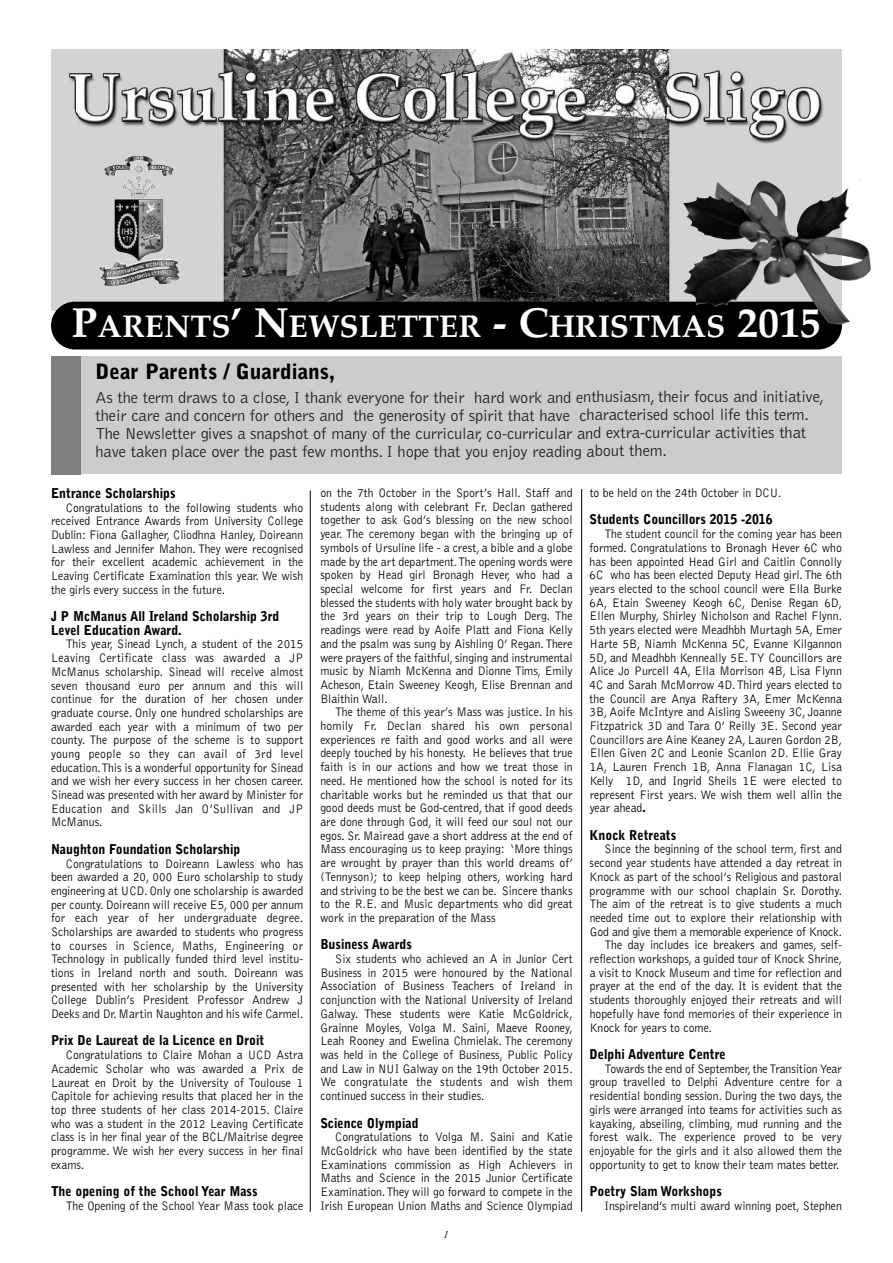
<style>
.page{position:relative;width:893px;height:1263px;background:#fff}
.page>*{position:absolute;margin:0;border:0;box-sizing:border-box;transform-origin:0 0}
.t1{font:700 31.5px "Palatino";color:#fff}
.t2{font:900 21px "Bell Gothic";color:#000}
.t3{font:300 16.5px/18px "Bell Gothic";letter-spacing:-.01em;color:#202020}
.t4{font:900 13.5px/13.6px "Bell Gothic";color:#000;scale:.92 1}
.t5{font:300 12.75px/13.6px "Bell Gothic";color:#000;text-align:justify;scale:.92 1}
.t6{font:italic 10.5px "Cochin";color:#000}
.s1{font-size:42px}
.s2{font-weight:900;font-size:13.5px}
</style>
<div class="page">
<div style="left:75px;top:356px;width:767px;height:118px;background:#ccc"></div>
<img style="left:51px;top:50px;width:791px;height:260px">
<div style="left:51px;top:302px;width:791px;height:47px;background:#000;border-radius:24px"></div>
<div style="left:51px;top:356px;width:30px;height:118px;background:#808080"></div>
<hr style="left:310px;top:490px;width:1px;height:722px;background:#000">
<hr style="left:581px;top:489px;width:1px;height:723px;background:#000">
<img style="left:100px;top:155px;width:80px;height:131px">
<img style="left:683px;top:178px;width:188px;height:147px">
<h1 class="t1" style="left:72px;top:308px;width:751px"><span class="s1">P</span>ARENTS<span class="s1">’ N</span>EWSLETTER <span class="s1">- C</span>HRISTMAS <span class="s1">2015</span></h1>
<h2 class="t2" style="left:96px;top:363px;width:241px">Dear Parents / Guardians,</h2>
<p class="t3" style="left:96px;top:389px;width:730px">As the term draws to a close, I thank everyone for their hard work and enthusiasm, their focus and initiative, their care and concern for others and the generosity of spirit that have characterised school life this term.<br>The Newsletter gives a snapshot of many of the curricular, co-curricular and extra-curricular activities that have taken place over the past few months. I hope that you enjoy reading about them.</p>
<p class="t4" style="left:51px;top:487px;width:137px">Entrance Scholarships</p>
<p class="t5" style="left:51px;top:501px;width:276px;text-indent:15px">Congratulations to the following students who received Entrance Awards from University College Dublin: Fiona Gallagher, Cliodhna Hanley, Doireann Lawless and Jennifer Mahon. They were recognised for their excellent academic achievement in the Leaving Certificate Examination this year. We wish the girls every success in the future.</p>
<p class="t4" style="left:51px;top:610px;width:250px">J P McManus All Ireland Scholarship 3rd<br>Level Education Award.</p>
<p class="t5" style="left:51px;top:638px;width:276px;text-indent:15px">This year, Sinead Lynch, a student of the 2015<br>Leaving Certificate class was awarded a JP McManus scholarship. Sinead will receive almost seven thousand euro per annum and this will continue for the duration of her chosen under graduate course. Only one hundred scholarships are awarded each year with a minimum of two per county. The purpose of the scheme is to support young people so they can avail of 3rd level education.This is a wonderful opportunity for Sinead and we wish her every success in her chosen career.<br>Sinead was presented with her award by Minister for Education and Skills Jan O’Sullivan and JP McManus.</p>
<p class="t4" style="left:51px;top:843px;width:207px">Naughton Foundation Scholarship</p>
<p class="t5" style="left:51px;top:857px;width:276px;text-indent:15px">Congratulations to Doireann Lawless who has been awarded a 20, 000 Euro scholarship to study engineering at UCD. Only one scholarship is awarded per county. Doireann will receive E5, 000 per annum for each year of her undergraduate degree.<br>Scholarships are awarded to students who progress to courses in Science, Maths, Engineering or Technology in publically funded third level institu&shy;tions in Ireland north and south. Doireann was presented with her scholarship by the University College Dublin’s President Professor Andrew J Deeks and Dr. Martin Naughton and his wife Carmel.</p>
<p class="t4" style="left:51px;top:1035px;width:233px">Prix De Laureat de la Licence en Droit</p>
<p class="t5" style="left:51px;top:1049px;width:276px;text-indent:15px">Congratulations to Claire Mohan a UCD Astra Academic Scholar who was awarded a Prix de Laureat en Droit by the University of Toulouse 1<br>Capitole for achieving results that placed her in the top three students of her class 2014-2015. Claire who was a student in the 2012 Leaving Certificate class is in her final year of the BCL/Maitrise degree programme. We wish her every success in her final exams.</p>
<p class="t4" style="left:51px;top:1185px;width:226px">The opening of the School Year Mass</p>
<p class="t5" style="left:66px;top:1199px;width:260px">The Opening of the School Year Mass took place</p>
<p class="t5" style="left:320px;top:487px;width:276px">on the 7th October in the Sport’s Hall. Staff and students along with celebrant Fr. Declan gathered together to ask God’s blessing on the new school year. The ceremony began with the bringing up of symbols of Ursuline life - a crest, a bible and a globe made by the art department.The opening words were spoken by Head girl Bronagh Hever, who had a special welcome for first years and Fr. Declan blessed the students with holy water brought back by the 3rd years on their trip to Lough Derg. The readings were read by Aoife Platt and Fiona Kelly and the psalm was sung by Aishling O’ Regan.There were prayers of the faithful, singing and instrumental music by Niamh McKenna and Dionne Tims, Emily Acheson, Etain Sweeney Keogh, Elise Brennan and Blaithin Wall.</p>
<p class="t5" style="left:320px;top:706px;width:276px;text-indent:15px">The theme of this year’s Mass was justice. In his homily Fr. Declan shared his own personal experiences re faith and good works and all were deeply touched by his honesty. He believes that true faith is in our actions and how we treat those in need. He mentioned how the school is noted for its charitable works but he reminded us that that our good deeds must be God-centred, that if good deeds are done through God, it will feed our soul not our egos. Sr. Mairead gave a short address at the end of Mass encouraging us to keep praying: ‘More things are wrought by prayer than this world dreams of’ (Tennyson); to keep helping others, working hard and striving to be the best we can be. Sincere thanks to the R.E. and Music departments who did great work in the preparation of the Mass</p>
<p class="t4" style="left:320px;top:939px;width:101px">Business Awards</p>
<p class="t5" style="left:320px;top:953px;width:276px;text-indent:15px">Six students who achieved an A in Junior Cert Business in 2015 were honoured by the National Association of Business Teachers of Ireland in conjunction with the National University of Ireland Galway. These students were Katie McGoldrick, Grainne Moyles, Volga M. Saini, Maeve Rooney, Leah Rooney and Ewelina Chmielak. The ceremony was held in the College of Business, Public Policy and Law in NUI Galway on the 19th October 2015.<br>We congratulate the students and wish them continued success in their studies.</p>
<p class="t4" style="left:320px;top:1117px;width:108px">Science Olympiad</p>
<p class="t5" style="left:320px;top:1131px;width:276px;text-indent:15px">Congratulations to Volga M. Saini and Katie McGoldrick who have been identified by the state Examinations commission as High Achievers in Maths and Science in the 2015 Junior Certificate Examination.They will go forward to compete in the Irish European Union Maths and Science Olympiad</p>
<p class="t6" style="left:444px;top:1227px;width:6px">1</p>
<p class="t5" style="left:590px;top:487px;width:210px">to be held on the 24th October in DCU.</p>
<p class="t4" style="left:590px;top:514px;width:201px">Students Councillors 2015 -2016</p>
<p class="t5" style="left:590px;top:528px;width:276px;text-indent:15px">The student council for the coming year has been formed. Congratulations to Bronagh Hever 6C who has been appointed Head Girl and Caitlin Connolly 6C who has been elected Deputy Head girl.The 6th years elected to the school council were Ella Burke 6A, Etain Sweeney Keogh 6C, Denise Regan 6D, Ellen Murphy, Shirley Nicholson and Rachel Flynn.<br>5th years elected were Meadhbh Murtagh 5A, Emer Harte 5B, Niamh McKenna 5C, Evanne Kilgannon 5D, and Meadhbh Kenneally 5E.TY Councillors are Alice Jo Purcell 4A, Ella Morrison 4B, Lisa Flynn 4C and Sarah McMorrow 4D.Third years elected to the Council are Anya Raftery 3A, Emer McKenna 3B, Aoife McIntyre and Aisling Sweeeny 3C, Joanne Fitzpatrick 3D and Tara O’ Reilly 3E. Second year Councillors are Aine Keaney 2A, Lauren Gordon 2B, Ellen Given 2C and Leonie Scanlon 2D. Ellie Gray 1A, Lauren French 1B, Anna Flanagan 1C, Lisa Kelly 1D, and Ingrid Sheils 1E were elected to represent First years. We wish them well allin the year ahead<span class="s2">.</span></p>
<p class="t4" style="left:590px;top:829px;width:96px">Knock Retreats</p>
<p class="t5" style="left:604px;top:843px;width:260px">Since the beginning of the school term, first and</p>
<p class="t5" style="left:590px;top:857px;width:276px">second year students have attended a day retreat in</p>
<p class="t5" style="left:590px;top:870px;width:276px">Knock as part of the school’s Religious and pastoral</p>
<p class="t5" style="left:590px;top:884px;width:276px">programme with our school chaplain Sr. Dorothy.</p>
<p class="t5" style="left:590px;top:898px;width:276px">The aim of the retreat is to give students a much</p>
<p class="t5" style="left:590px;top:911px;width:276px">needed time out to explore their relationship with</p>
<p class="t5" style="left:590px;top:925px;width:276px">God and give them a memorable experience of Knock.</p>
<p class="t5" style="left:604px;top:939px;width:260px">The day includes ice breakers and games, self-</p>
<p class="t5" style="left:590px;top:953px;width:276px">reflection workshops, a guided tour of Knock Shrine,</p>
<p class="t5" style="left:590px;top:966px;width:276px">a visit to Knock Museum and time for reflection and</p>
<p class="t5" style="left:590px;top:980px;width:276px">prayer at the end of the day. It is evident that the</p>
<p class="t5" style="left:590px;top:994px;width:276px">students thoroughly enjoyed their retreats and will</p>
<p class="t5" style="left:590px;top:1007px;width:276px">hopefully have fond memories of their experience in</p>
<p class="t5" style="left:590px;top:1021px;width:135px">Knock for years to come.</p>
<p class="t4" style="left:590px;top:1048px;width:149px">Delphi Adventure Centre</p>
<p class="t5" style="left:590px;top:1062px;width:276px;text-indent:15px">Towards the end of September, theTransition Year group travelled to Delphi Adventure centre for a residential bonding session. During the two days, the girls were arranged into teams for activities such as kayaking, abseiling, climbing, mud running and the forest walk. The experience proved to be very enjoyable for the girls and it also allowed them the opportunity to get to know their team mates better.</p>
<p class="t4" style="left:590px;top:1185px;width:145px">Poetry Slam Workshops</p>
<p class="t5" style="left:604px;top:1199px;width:260px">Inspireland’s multi award winning poet, Stephen</p>
</div>
